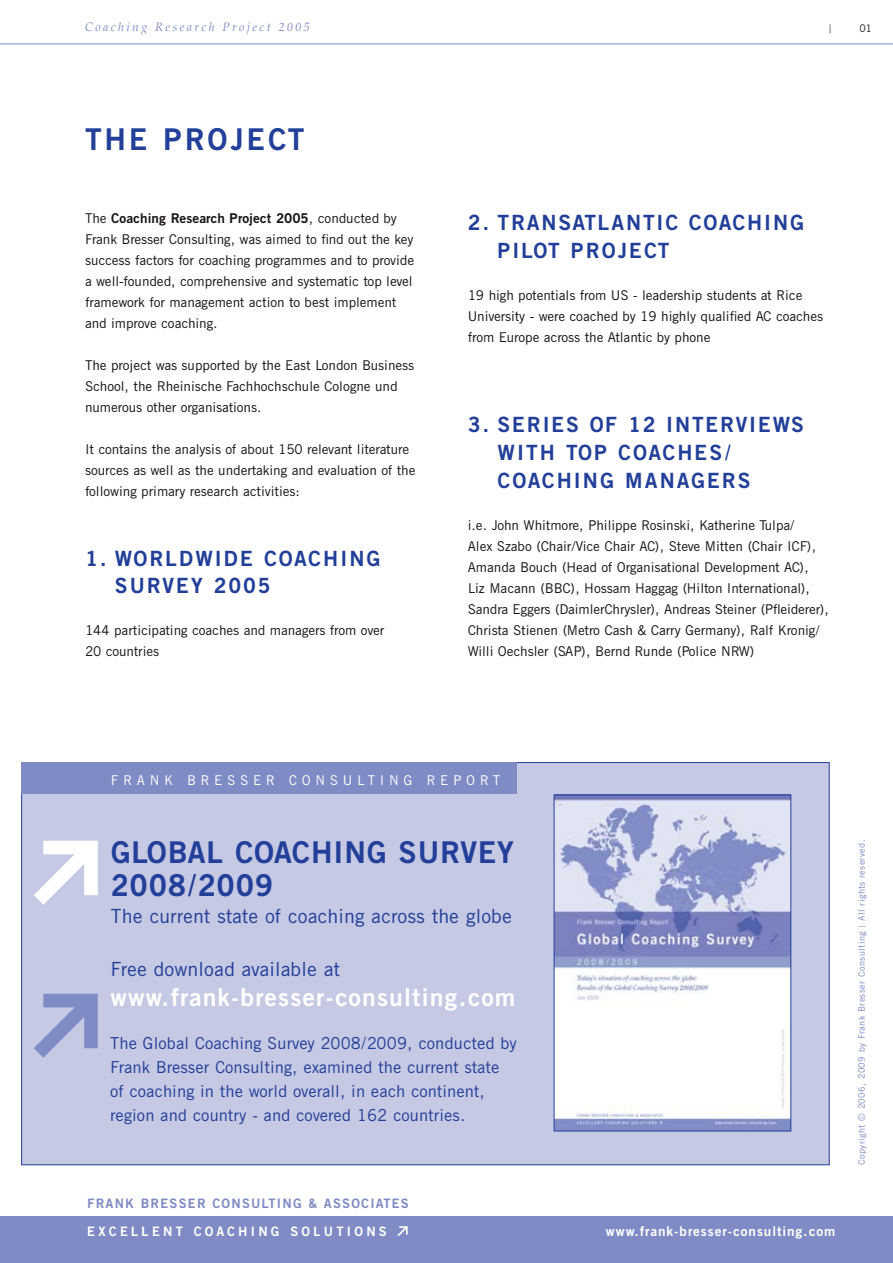
<style>
.page{position:relative;width:893px;height:1263px;background:#fff}
.page>*{position:absolute;margin:0;border:0;box-sizing:border-box;transform-origin:0 0}
.t1{font:30px/33px "Cg Trade Bd No 2";letter-spacing:.03em;color:#223f99}
.t2{font:30px "Cg Trade Bd No 2";letter-spacing:.1em;color:#223f99}
.t3{font:24.75px "Cg Trade Bd No 2";letter-spacing:.05em;color:#fff}
.t4{font:21px/27.8px "Cg Trade Bd No 2";letter-spacing:.1em;color:#223f99}
.t5{font:19.5px "Cg Trade";letter-spacing:.01em;color:#223f99}
.t6{font:16.5px/24px "Cg Trade";letter-spacing:.01em;color:#223f99}
.t7{font:13.5px/21px "Cg Trade";color:#181412}
.t8{font:13.5px "Cg Trade Bd No 2";letter-spacing:.01em;color:#181412}
.t9{font:13.5px "Cg Trade Bd No 2";letter-spacing:.07em;color:#fff}
.t10{font:13.5px "Cg Trade";letter-spacing:.35em;color:#fff}
.t11{font:13.05px "Cg Trade Bd No 2";letter-spacing:.095em;color:#7e8bc4}
.t12{font:13.05px "Cg Trade Bd No 2";letter-spacing:.25em;color:#fff}
.t13{font:italic 12px "Palatino";letter-spacing:.2em;color:#7f8bc5}
.t14{font:10.5px "Cg Trade";color:#231f20}
.t15{font:10.5px "Cg Trade Bd No 2";color:#231f20}
.t16{font:9px "Cg Trade";letter-spacing:.04em;color:#7f8bc5}
.s1{font-family:"Cg Trade"}
.s2{font-size:15px}
</style>
<div class="page">
<div style="left:0;top:1216px;width:893px;height:47px;background:#7f8bc5"></div>
<svg style="left:397px;top:1226px;width:11px;height:10px"></svg>
<hr style="left:0;top:44px;width:893px;height:1px;background:#7f8bc5">
<div style="left:21px;top:762px;width:809px;height:403px;background:#c5c9e4;border:1px solid #223f99"></div>
<div style="left:21px;top:762px;width:496px;height:32px;background:#7f8bc5"></div>
<img style="left:556px;top:796px;width:233px;height:333px">
<div style="left:554px;top:794px;width:237px;height:337px;border:1px solid #223f99"></div>
<svg style="left:34px;top:841px;width:64px;height:64px"></svg>
<svg style="left:34px;top:994px;width:64px;height:64px"></svg>
<p class="t13" style="left:85px;top:20px;width:226px">Coaching Research Project 2005</p>
<h1 class="t2" style="left:85px;top:122px;width:221px">THE PROJECT</h1>
<p class="t8" style="left:85px;top:210px;width:313px"><span class="s1">The</span> COACHING RESEARCH PROJECT 2005<span class="s1">, conducted by</span></p>
<p class="t7" style="left:85px;top:229px;width:331px">Frank Bresser Consulting, was aimed to find out the key success factors for coaching programmes and to provide a well-founded, comprehensive and systematic top level framework for management action to best implement and improve coaching.</p>
<p class="t7" style="left:85px;top:355px;width:331px">The project was supported by the East London Business<br>School, the R heinische Fachhochschule Cologne und numerous other organisations.</p>
<p class="t7" style="left:85px;top:439px;width:332px">I t contains the analysis of about 150 relevant literature sources as well as the undertaking and evaluation of the following primary research activities:</p>
<h3 class="t4" style="left:85px;top:544px;width:297px">1. WORLDWIDE COACHING<br>S</h3>
<h3 class="t4" style="left:130px;top:572px;width:142px">URVEY 2005</h3>
<p class="t7" style="left:85px;top:620px;width:301px">144 participating coaches and managers from over<br>20 countries</p>
<p class="t15" style="left:828px;top:22px;width:5px">|</p>
<p class="t14" style="left:860px;top:22px;width:14px">01</p>
<h3 class="t4" style="left:497px;top:209px;width:308px;text-indent:-30px">2. TRANSATLANTIC COACHING<br>PILOT PROJECT</h3>
<p class="t7" style="left:468px;top:284px;width:357px">19 high potentials from US - leadership students at R ice<br>U niversity - were coached by 19 highly qualified AC coaches from Europe across the Atlantic by phone</p>
<h3 class="t4" style="left:468px;top:411px;width:338px">3. SERIES OF 12 INTERVIEWS<br>W</h3>
<h3 class="t4" style="left:517px;top:439px;width:216px">ITH TOP COACHES/</h3>
<h3 class="t4" style="left:468px;top:467px;width:16px">C</h3>
<h3 class="t4" style="left:512px;top:467px;width:240px">OACHING MANAGERS</h3>
<p class="t7" style="left:468px;top:515px;width:363px">i.e. John Whitmore, Philippe Rosinski, Katherine Tulpa/<br>Alex Szabo (Chair/Vice Chair AC), Steve M itten (Chair I CF), Amanda Bouch (Head of Organisational Development AC), Liz M acann (BBC), Hossam Haggag (Hilton I nternational), Sandra Eggers (DaimlerChrysler), Andreas Steiner (Pfleiderer), Christa Stienen (M etro Cash &amp; Carry Germany), Ralf Kronig/ Willi Oechsler (SAP), Bernd Runde (Police NRW)</p>
<p class="t10" style="left:111px;top:772px;width:391px">Fra nk Bresser Consulting R ep ort</p>
<h1 class="t1" style="left:111px;top:835px;width:404px">GLOBAL COACHING SURVEY<br>2008/2009</h1>
<h3 class="t5" style="left:111px;top:904px;width:403px">The current state of coaching across the globe</h3>
<h3 class="t5" style="left:111px;top:958px;width:231px">Free download available at</h3>
<h2 class="t3" style="left:111px;top:983px;width:406px">WWW.FRANK-BRESSER-CONSULTING.COM</h2>
<p class="t6" style="left:110px;top:1031px;width:408px">The Global Coaching Survey 2008/2009, conducted by Frank Bresser Consulting, examined the current state of coaching in the world overall, in each continent, region and country - and covered 162 countries.</p>
<p class="t11" style="left:87px;top:1196px;width:323px">FRANK BRESSER CONSULTING &amp; ASSOCIATES</p>
<p class="t12" style="left:87px;top:1223px;width:301px">EXCELLENT COACHING SOLUTIONS</p>
<p class="t16" style="left:856px;top:1165px;width:327px;rotate:-90deg">Copyright <span class="s2">©</span> 2006, 2009 by Frank Bresser Consulting | All rights reserved.</p>
<p class="t9" style="left:606px;top:1223px;width:231px">WWW.FRANK-BRESSER-CONSULTING.COM</p>
</div>
